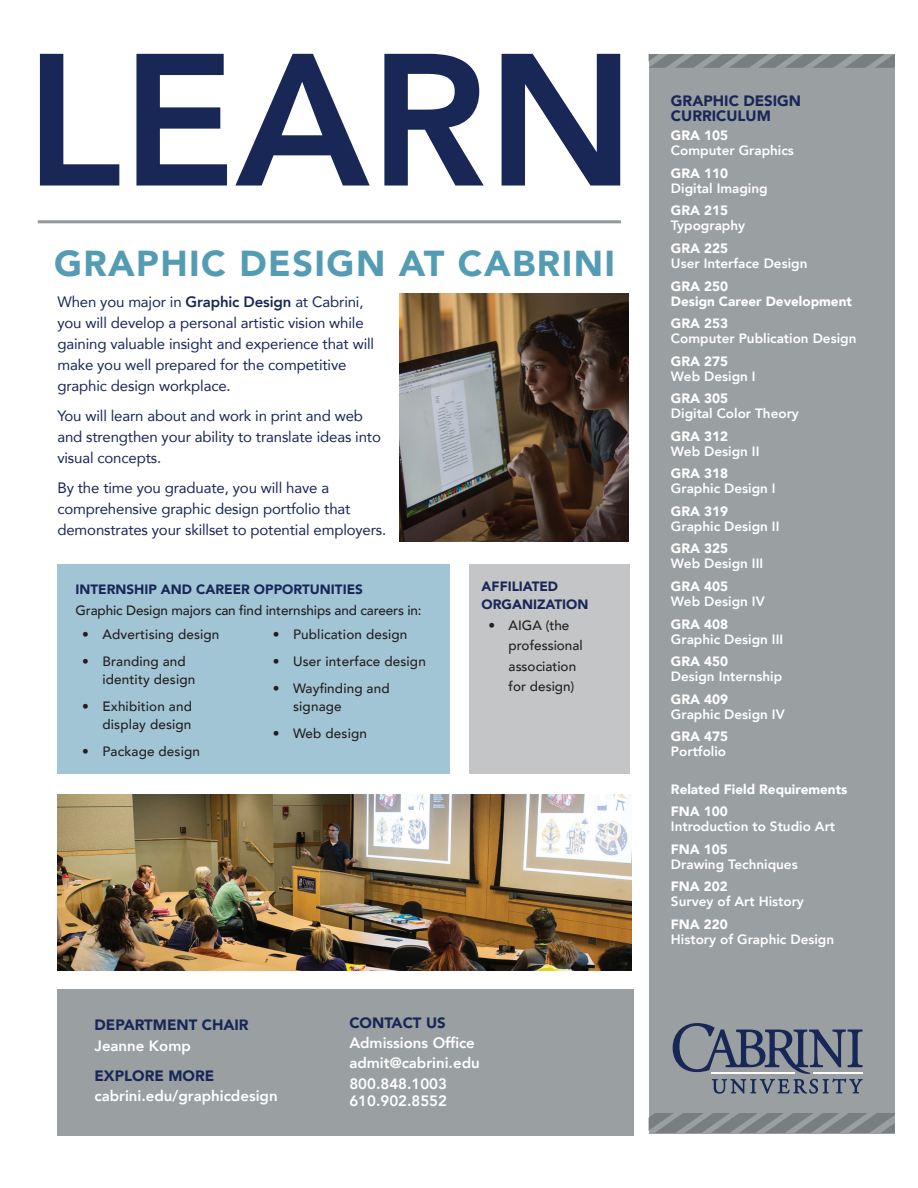
<style>
.page{position:relative;width:918px;height:1188px;background:#fff}
.page>*{position:absolute;margin:0;border:0;box-sizing:border-box;transform-origin:0 0}
.t1{font:800 186px "Avenir";color:#192757}
.Header_Title_All_Cap{font:900 36px "Avenir";letter-spacing:.04em;color:#549bb4}
.Body_Copy_Template_M{font:15px/21px "Avenir";letter-spacing:-.01em;color:#192757}
.Contact_Info_Templat{font:800 15px/17.4px "Avenir";color:#fff}
.Copy_Header_Template{font:900 15px/15.3px "Avenir";color:#192757}
.Body_Copy_Template_M-2{font:800 13.5px/15px "Avenir";color:#fff}
.Copy_Header_Template-2{font:500 13.5px/18px "Avenir";letter-spacing:.01em;color:#231f20}
.Copy_Header_Template-3{font:900 13.5px/18px "Avenir";color:#192757}
.Body_Copy_Template_M-3{font:900 13.5px/15px "Avenir";color:#fff}
.Copy_Header_Template-4{font:500 13.5px "Avenir";letter-spacing:-.01em;color:#231f20}
.s1{font-weight:800}
.s2{font-weight:900}
</style>
<div class="page">
<div style="left:649px;top:54px;width:246px;height:1080px;background:#9aa0a2"></div>
<svg style="left:673px;top:1023px;width:190px;height:71px"></svg>
<svg style="left:649px;top:54px;width:245px;height:14px"></svg>
<svg style="left:649px;top:1114px;width:245px;height:18px"></svg>
<img style="left:399px;top:293px;width:229px;height:248px">
<img style="left:57px;top:795px;width:575px;height:175px">
<div style="left:469px;top:565px;width:161px;height:209px;background:#c3c5c7"></div>
<div style="left:57px;top:989px;width:577px;height:147px;background:#9aa0a2"></div>
<div style="left:57px;top:565px;width:393px;height:209px;background:#a2c5d6"></div>
<hr style="left:38px;top:220px;width:583px;height:3px;background:#929799">
<p class="t1" style="left:25px;top:-24px;width:611px">LEARN</p>
<p class="Header_Title_All_Cap" style="left:54px;top:233px;width:563px">GRAPHIC DESIGN AT CABRINI</p>
<p class="Body_Copy_Template_M" style="left:57px;top:291px;width:318px">When you major in <span class="s1">Graphic Design</span> at Cabrini, you will develop a personal artistic vision while gaining valuable insight and experience that will make you well prepared for the competitive graphic design workplace.</p>
<p class="Body_Copy_Template_M" style="left:57px;top:405px;width:325px">You will learn about and work in print and web and strengthen your ability to translate ideas into visual concepts.</p>
<p class="Body_Copy_Template_M" style="left:57px;top:477px;width:330px">By the time you graduate, you will have a comprehensive graphic design portfolio that demonstrates your skillset to potential employers.</p>
<p class="Copy_Header_Template-3" style="left:75px;top:580px;width:289px">INTERNSHIP AND CAREER OPPORTUNITIES</p>
<p class="Copy_Header_Template-4" style="left:75px;top:599px;width:348px">Graphic Design majors can find internships and careers in:</p>
<p class="Copy_Header_Template-2" style="left:82px;top:625px;width:139px">• Advertising design</p>
<p class="Copy_Header_Template-2" style="left:102px;top:652px;width:94px;text-indent:-20px">• Branding and identity design</p>
<p class="Copy_Header_Template-2" style="left:82px;top:697px;width:111px;text-align:right">• Exhibition and display design</p>
<p class="Copy_Header_Template-2" style="left:82px;top:742px;width:119px">• Package design</p>
<p class="Copy_Header_Template-2" style="left:273px;top:625px;width:136px">• Publication design</p>
<p class="Copy_Header_Template-2" style="left:273px;top:652px;width:154px">• User interface design</p>
<p class="Copy_Header_Template-2" style="left:293px;top:679px;width:98px;text-indent:-20px">• Wayfinding and signage</p>
<p class="Copy_Header_Template-2" style="left:273px;top:724px;width:96px">• Web design</p>
<p class="Copy_Header_Template-3" style="left:482px;top:577px;width:108px">AFFILIATED<br>ORGANIZATION</p>
<p class="Copy_Header_Template-2" style="left:509px;top:614px;width:76px;line-height:20.4px;text-indent:-20px">• AIGA (the professional association for design)</p>
<p class="Copy_Header_Template" style="left:94px;top:1017px;width:156px">DEPARTMENT CHAIR</p>
<p class="Contact_Info_Templat" style="left:94px;top:1037px;width:98px">Jeanne Komp</p>
<p class="Copy_Header_Template" style="left:94px;top:1067px;width:121px">EXPLORE MORE</p>
<p class="Contact_Info_Templat" style="left:94px;top:1087px;width:185px">cabrini.edu/graphicdesign</p>
<p class="Copy_Header_Template" style="left:349px;top:1014px;width:98px">CONTACT US</p>
<p class="Contact_Info_Templat" style="left:349px;top:1034px;width:127px">Admissions Office</p>
<p class="Contact_Info_Templat" style="left:349px;top:1054px;width:132px">admit@cabrini.edu</p>
<p class="Contact_Info_Templat" style="left:349px;top:1075px;width:99px">800.848.1003<br>610.902.8552</p>
<p class="Copy_Header_Template" style="left:671px;top:93px;width:132px">GRAPHIC DESIGN<br>CURRICULUM</p>
<p class="Body_Copy_Template_M-2" style="left:671px;top:128px;width:124px"><span class="s2">GRA 105<br></span>Computer Graphics</p>
<p class="Body_Copy_Template_M-2" style="left:671px;top:166px;width:98px"><span class="s2">GRA 110<br></span>Digital Imaging</p>
<p class="Body_Copy_Template_M-2" style="left:671px;top:203px;width:76px"><span class="s2">GRA 215<br></span>Typography</p>
<p class="Body_Copy_Template_M-2" style="left:671px;top:241px;width:138px"><span class="s2">GRA 225<br></span>User Interface Design</p>
<p class="Body_Copy_Template_M-3" style="left:671px;top:278px;width:182px">GRA 250<br>Design Career Development</p>
<p class="Body_Copy_Template_M-2" style="left:671px;top:316px;width:187px"><span class="s2">GRA 253<br></span>Computer Publication Design</p>
<p class="Body_Copy_Template_M-2" style="left:671px;top:353px;width:86px"><span class="s2">GRA 275<br></span>Web Design I</p>
<p class="Body_Copy_Template_M-2" style="left:671px;top:391px;width:129px"><span class="s2">GRA 305<br></span>Digital Color Theory</p>
<p class="Body_Copy_Template_M-2" style="left:671px;top:429px;width:90px"><span class="s2">GRA 312<br></span>Web Design II</p>
<p class="Body_Copy_Template_M-2" style="left:671px;top:466px;width:106px"><span class="s2">GRA 318<br></span>Graphic Design I</p>
<p class="Body_Copy_Template_M-2" style="left:671px;top:504px;width:110px"><span class="s2">GRA 319<br></span>Graphic Design II</p>
<p class="Body_Copy_Template_M-2" style="left:671px;top:541px;width:94px"><span class="s2">GRA 325<br></span>Web Design III</p>
<p class="Body_Copy_Template_M-2" style="left:671px;top:579px;width:95px"><span class="s2">GRA 405<br></span>Web Design IV</p>
<p class="Body_Copy_Template_M-2" style="left:671px;top:616px;width:114px"><span class="s2">GRA 408<br></span>Graphic Design III</p>
<p class="Body_Copy_Template_M-2" style="left:671px;top:654px;width:113px"><span class="s2">GRA 450<br></span>Design Internship</p>
<p class="Body_Copy_Template_M-2" style="left:671px;top:692px;width:115px"><span class="s2">GRA 409<br></span>Graphic Design IV</p>
<p class="Body_Copy_Template_M-2" style="left:671px;top:729px;width:59px"><span class="s2">GRA 475<br></span>Portfolio</p>
<p class="Body_Copy_Template_M-3" style="left:671px;top:781px;width:178px">Related Field Requirements</p>
<p class="Body_Copy_Template_M-2" style="left:671px;top:804px;width:166px"><span class="s2">FNA 100<br></span>Introduction to Studio Art</p>
<p class="Body_Copy_Template_M-2" style="left:671px;top:842px;width:128px"><span class="s2">FNA 105<br></span>Drawing Techniques</p>
<p class="Body_Copy_Template_M-2" style="left:671px;top:879px;width:134px"><span class="s2">FNA 202<br></span>Survey of Art History</p>
<p class="Body_Copy_Template_M-2" style="left:671px;top:917px;width:165px"><span class="s2">FNA 220<br></span>History of Graphic Design</p>
</div>
